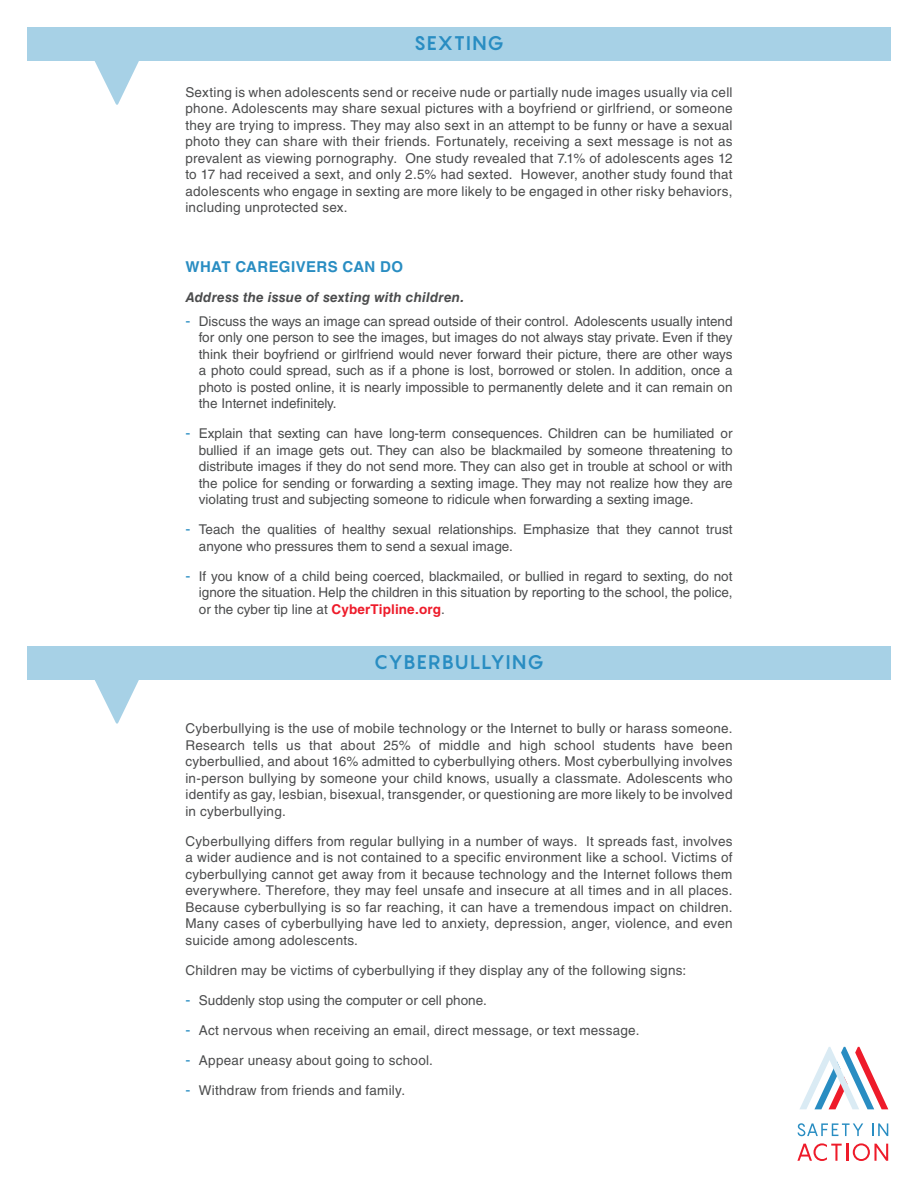
<style>
.page{position:relative;width:918px;height:1188px;background:#fff}
.page>*{position:absolute;margin:0;border:0;box-sizing:border-box;transform-origin:0 0}
.t1{font:700 19.5px "Pangram";letter-spacing:.035em;color:#298dc2}
.Paragraph_Style_1{font:700 15px "Helvetica LT Std";letter-spacing:.025em;color:#298dc2}
.Paragraph_Style_1-2{font:13.5px/16.5px "Helvetica LT Std";letter-spacing:.01em;color:#4b4c4d;text-align:justify}
.t2{font:italic 700 13.5px "Helvetica LT Std";letter-spacing:.02em;color:#4b4c4d}
.s1{font-size:15px;color:#298dc2}
.s2{font-weight:700;color:#ee1b2a}
</style>
<div class="page">
<svg style="left:798px;top:1123px;width:65px;height:13px"></svg>
<svg style="left:873px;top:1123px;width:15px;height:13px"></svg>
<svg style="left:797px;top:1143px;width:91px;height:18px"></svg>
<svg style="left:800px;top:1047px;width:88px;height:62px"></svg>
<div style="left:27px;top:27px;width:864px;height:33px;background:#a7d1e6"></div>
<svg style="left:92px;top:60px;width:49px;height:45px"></svg>
<div style="left:27px;top:646px;width:864px;height:33px;background:#a7d1e6"></div>
<svg style="left:92px;top:679px;width:49px;height:45px"></svg>
<p class="t1" style="left:414px;top:30px;width:92px">SEXTING</p>
<p class="Paragraph_Style_1-2" style="left:185px;top:84px;width:549px">Sexting is when adolescents send or receive nude or partially nude images usually via cell phone. Adolescents may share sexual pictures with a boyfriend or girlfriend, or someone they are trying to impress. They may also sext in an attempt to be funny or have a sexual photo they can share with their friends. Fortunately, receiving a sext message is not as prevalent as viewing pornography. One study revealed that 7.1% of adolescents ages 12 to 17 had received a sext, and only 2.5% had sexted. However, another study found that adolescents who engage in sexting are more likely to be engaged in other risky behaviors, including unprotected sex.</p>
<p class="Paragraph_Style_1" style="left:185px;top:258px;width:219px">WHAT CAREGIVERS CAN DO</p>
<p class="t2" style="left:185px;top:290px;width:280px">Address the issue of sexting with children.</p>
<p class="Paragraph_Style_1-2" style="left:199px;top:313px;width:535px;text-indent:-14px"><span class="s1">-</span> Discuss the ways an image can spread outside of their control. Adolescents usually intend for only one person to see the images, but images do not always stay private. Even if they think their boyfriend or girlfriend would never forward their picture, there are other ways a photo could spread, such as if a phone is lost, borrowed or stolen. In addition, once a photo is posted online, it is nearly impossible to permanently delete and it can remain on the Internet indefinitely.</p>
<p class="Paragraph_Style_1-2" style="left:199px;top:425px;width:535px;text-indent:-14px"><span class="s1">-</span> Explain that sexting can have long-term consequences. Children can be humiliated or bullied if an image gets out. They can also be blackmailed by someone threatening to distribute images if they do not send more. They can also get in trouble at school or with the police for sending or forwarding a sexting image. They may not realize how they are violating trust and subjecting someone to ridicule when forwarding a sexting image.</p>
<p class="Paragraph_Style_1-2" style="left:199px;top:521px;width:535px;text-indent:-14px"><span class="s1">-</span> Teach the qualities of healthy sexual relationships. Emphasize that they cannot trust anyone who pressures them to send a sexual image.</p>
<p class="Paragraph_Style_1-2" style="left:199px;top:568px;width:535px;text-indent:-14px"><span class="s1">-</span> If you know of a child being coerced, blackmailed, or bullied in regard to sexting, do not ignore the situation. Help the children in this situation by reporting to the school, the police, or the cyber tip line at <span class="s2">CyberTipline.org</span>.</p>
<p class="t1" style="left:374px;top:649px;width:172px">CYBERBULLYING</p>
<p class="Paragraph_Style_1-2" style="left:185px;top:720px;width:549px">Cyberbullying is the use of mobile technology or the Internet to bully or harass someone.<br>Research tells us that about 25% of middle and high school students have been cyberbullied, and about 16% admitted to cyberbullying others. Most cyberbullying involves in-person bullying by someone your child knows, usually a classmate. Adolescents who identify as gay, lesbian, bisexual, transgender, or questioning are more likely to be involved in cyberbullying.</p>
<p class="Paragraph_Style_1-2" style="left:185px;top:833px;width:549px">Cyberbullying differs from regular bullying in a number of ways. It spreads fast, involves a wider audience and is not contained to a specific environment like a school. Victims of cyberbullying cannot get away from it because technology and the Internet follows them everywhere. Therefore, they may feel unsafe and insecure at all times and in all places.<br>Because cyberbullying is so far reaching, it can have a tremendous impact on children.<br>Many cases of cyberbullying have led to anxiety, depression, anger, violence, and even suicide among adolescents.</p>
<p class="Paragraph_Style_1-2" style="left:185px;top:962px;width:502px">Children may be victims of cyberbullying if they display any of the following signs:</p>
<p class="Paragraph_Style_1-2" style="left:185px;top:992px;width:303px"><span class="s1">-</span> Suddenly stop using the computer or cell phone.</p>
<p class="Paragraph_Style_1-2" style="left:185px;top:1022px;width:456px"><span class="s1">-</span> Act nervous when receiving an email, direct message, or text message.</p>
<p class="Paragraph_Style_1-2" style="left:185px;top:1052px;width:249px"><span class="s1">-</span> Appear uneasy about going to school.</p>
<p class="Paragraph_Style_1-2" style="left:185px;top:1082px;width:221px"><span class="s1">-</span> Withdraw from friends and family.</p>
</div>
